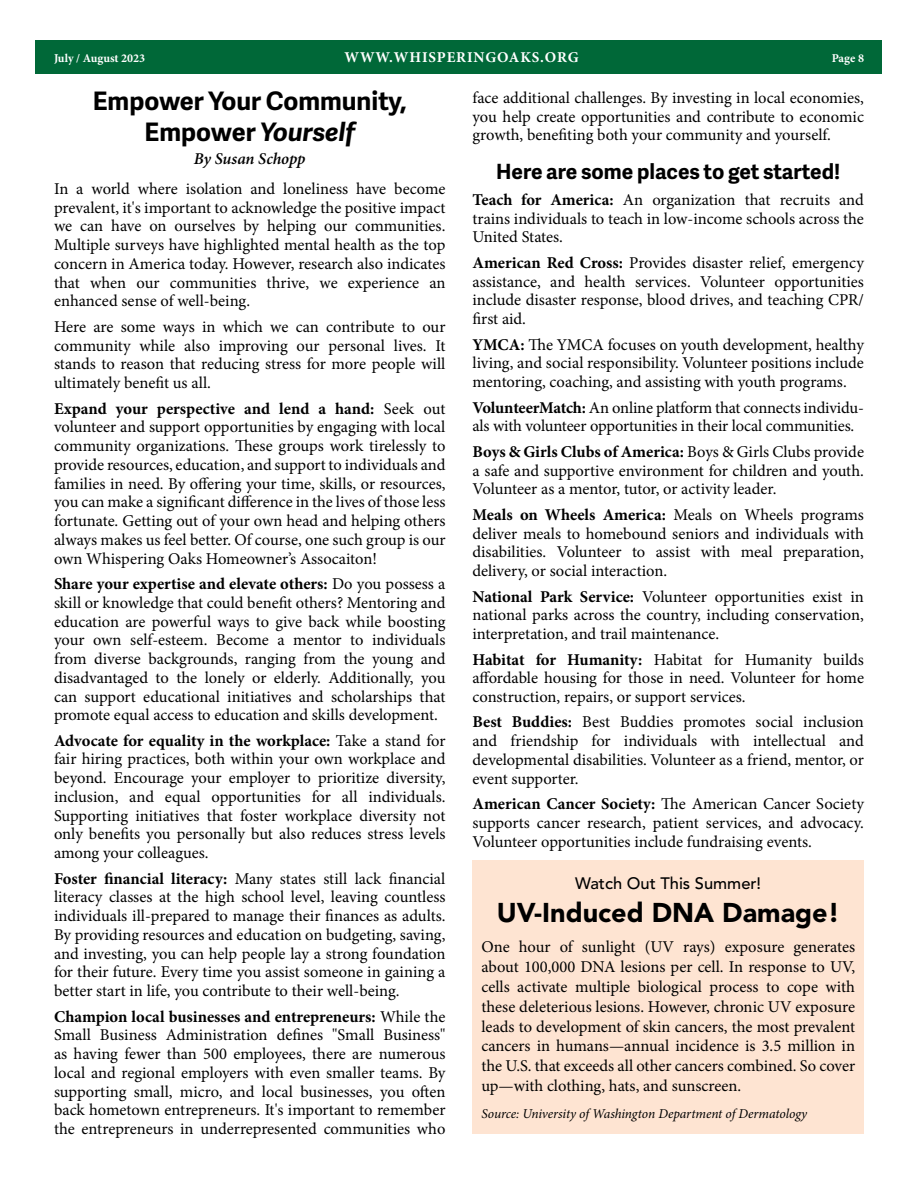
<style>
.page{position:relative;width:918px;height:1188px;background:#fff}
.page>*{position:absolute;margin:0;border:0;box-sizing:border-box;transform-origin:0 0}
.t1{font:900 27px "Avenir LT Std";color:#000}
.t2{font:700 25.5px/30.6px "Adelle Sans";color:#000;text-align:center}
.t3{font:700 21px "Adelle Sans";color:#000}
.t4{font:16.5px/18.8px "Minion Pro";letter-spacing:-.005em;color:#000;text-align:justify}
.t5{font:500 16.5px "Avenir LT Std";color:#000}
.t6{font:italic 600 16.5px "Minion Pro";letter-spacing:-.01em;color:#000}
.t7{font:700 15px "Minion Pro";letter-spacing:.06em;color:#fff}
.t8{font:italic 13.5px "Minion Pro";letter-spacing:-.01em;color:#000}
.t9{font:700 12px "Minion Pro";color:#fff}
.s1{font-style:italic}
.s2{font-weight:700}
</style>
<div class="page">
<div style="left:36px;top:40px;width:846px;height:34px;background:#006838"></div>
<div style="left:472px;top:861px;width:392px;height:273px;background:#fee4d2"></div>
<p class="t9" style="left:54px;top:50px;width:93px">July / August 2023</p>
<p class="t7" style="left:344px;top:47px;width:236px">WWW.WHISPERINGOAKS.ORG</p>
<p class="t9" style="left:832px;top:49px;width:34px">Page 8</p>
<h2 class="t2" style="left:93px;top:85px;width:315px">Empower Your Community,<br>Empower <span class="s1">Yourself</span></h2>
<p class="t6" style="left:194px;top:148px;width:113px">By Susan Schopp</p>
<p class="t4" style="left:54px;top:179px;width:393px">In a world where isolation and loneliness have become prevalent, it's important to acknowledge the positive impact we can have on ourselves by helping our communities.<br>Multiple surveys have highlighted mental health as the top concern in America today. However, research also indicates that when our communities thrive, we experience an enhanced sense of well-being.</p>
<p class="t4" style="left:54px;top:317px;width:393px">Here are some ways in which we can contribute to our community while also improving our personal lives. It stands to reason that reducing stress for more people will ultimately benefit us all.</p>
<p class="t4" style="left:54px;top:399px;width:393px"><span class="s2">Expand your perspective and lend a hand:</span> Seek out volunteer and support opportunities by engaging with local community organizations. These groups work tirelessly to provide resources, education, and support to individuals and families in need. By offering your time, skills, or resources, you can make a significant difference in the lives of those less fortunate. Getting out of your own head and helping others always makes us feel better. Of course, one such group is our own Whispering Oaks Homeowner’s Assocaiton!</p>
<p class="t4" style="left:54px;top:574px;width:393px"><span class="s2">Share your expertise and elevate others:</span> Do you possess a skill or knowledge that could benefit others? Mentoring and education are powerful ways to give back while boosting your own self-esteem. Become a mentor to individuals from diverse backgrounds, ranging from the young and disadvantaged to the lonely or elderly. Additionally, you can support educational initiatives and scholarships that promote equal access to education and skills development.</p>
<p class="t4" style="left:54px;top:731px;width:393px"><span class="s2">Advocate for equality in the workplace:</span> Take a stand for fair hiring practices, both within your own workplace and beyond. Encourage your employer to prioritize diversity, inclusion, and equal opportunities for all individuals.<br>Supporting initiatives that foster workplace diversity not only benefits you personally but also reduces stress levels among your colleagues.</p>
<p class="t4" style="left:54px;top:869px;width:393px"><span class="s2">Foster financial literacy:</span> Many states still lack financial literacy classes at the high school level, leaving countless individuals ill-prepared to manage their finances as adults.<br>By providing resources and education on budgeting, saving, and investing, you can help people lay a strong foundation for their future. Every time you assist someone in gaining a better start in life, you contribute to their well-being.</p>
<p class="t4" style="left:54px;top:1007px;width:393px"><span class="s2">Champion local businesses and entrepreneurs:</span> While the Small Business Administration defines "Small Business" as having fewer than 500 employees, there are numerous local and regional employers with even smaller teams. By supporting small, micro, and local businesses, you often back hometown entrepreneurs. It's important to remember the entrepreneurs in underrepresented communities who</p>
<p class="t4" style="left:473px;top:88px;width:393px">face additional challenges. By investing in local economies, you help create opportunities and contribute to economic growth, benefiting both your community and yourself.</p>
<p class="t3" style="left:496px;top:157px;width:346px">Here are some places to get started!</p>
<p class="t4" style="left:472px;top:190px;width:393px"><span class="s2">Teach for America:</span> An organization that recruits and trains individuals to teach in low-income schools across the United States.</p>
<p class="t4" style="left:472px;top:253px;width:393px"><span class="s2">American Red Cross:</span> Provides disaster relief, emergency assistance, and health services. Volunteer opportunities include disaster response, blood drives, and teaching CPR/ first aid.</p>
<p class="t4" style="left:472px;top:335px;width:393px"><span class="s2">YMCA:</span> The YMCA focuses on youth development, healthy living, and social responsibility. Volunteer positions include mentoring, coaching, and assisting with youth programs.</p>
<p class="t4" style="left:472px;top:398px;width:393px"><span class="s2">VolunteerMatch:</span> An online platform that connects individu&shy;als with volunteer opportunities in their local communities.</p>
<p class="t4" style="left:472px;top:442px;width:393px"><span class="s2">Boys &amp; Girls Clubs of America:</span> Boys &amp; Girls Clubs provide a safe and supportive environment for children and youth.<br>Volunteer as a mentor, tutor, or activity leader.</p>
<p class="t4" style="left:472px;top:505px;width:393px"><span class="s2">Meals on Wheels America:</span> Meals on Wheels programs deliver meals to homebound seniors and individuals with disabilities. Volunteer to assist with meal preparation, delivery, or social interaction.</p>
<p class="t4" style="left:472px;top:587px;width:393px"><span class="s2">National Park Service:</span> Volunteer opportunities exist in national parks across the country, including conservation, interpretation, and trail maintenance.</p>
<p class="t4" style="left:472px;top:650px;width:393px"><span class="s2">Habitat for Humanity:</span> Habitat for Humanity builds affordable housing for those in need. Volunteer for home construction, repairs, or support services.</p>
<p class="t4" style="left:472px;top:713px;width:393px"><span class="s2">Best Buddies:</span> Best Buddies promotes social inclusion and friendship for individuals with intellectual and developmental disabilities. Volunteer as a friend, mentor, or event supporter.</p>
<p class="t4" style="left:472px;top:795px;width:393px"><span class="s2">American Cancer Society:</span> The American Cancer Society supports cancer research, patient services, and advocacy.<br>Volunteer opportunities include fundraising events.</p>
<p class="t5" style="left:575px;top:874px;width:187px">Watch Out This Summer!</p>
<h1 class="t1" style="left:497px;top:896px;width:345px">UV-Induced DNA Damage!</h1>
<p class="t4" style="left:481px;top:937px;width:375px;line-height:19.8px">One hour of sunlight (UV rays) exposure generates about 100,000 DNA lesions per cell. In response to UV, cells activate multiple biological process to cope with these deleterious lesions. However, chronic UV exposure leads to development of skin cancers, the most prevalent cancers in humans—annual incidence is 3.5 million in the U.S. that exceeds all other cancers combined. So cover up—with clothing, hats, and sunscreen.</p>
<p class="t8" style="left:481px;top:1104px;width:327px">Source: University of Washington Department of Dermatology</p>
</div>
